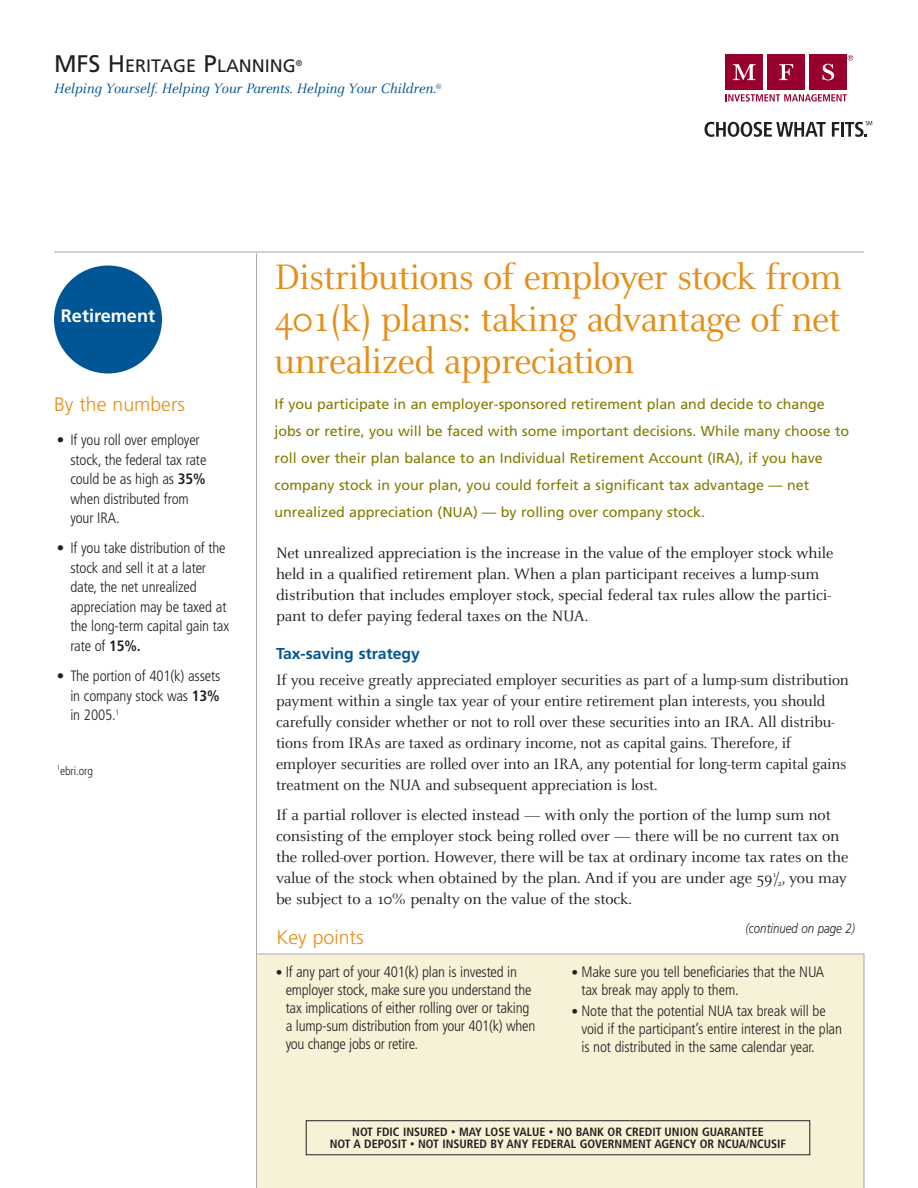
<style>
.page{position:relative;width:918px;height:1188px;background:#fff}
.page>*{position:absolute;margin:0;border:0;box-sizing:border-box;transform-origin:0 0}
.t1{font:39px/42px "Celeste";letter-spacing:-.02em;color:#e58e19;text-align:justify}
.t2{font:300 19.5px "Frutiger";color:#e58e19}
.t3{font:700 18.15px "Frutiger";color:#fff}
.t4{font:18px "Frutiger";color:#231f20}
.t5{font:16.5px/21px "Celeste";letter-spacing:-.01em;color:#231f20}
.t6{font:700 15.75px "Frutiger";color:#005594}
.t7{font:300 condensed 15px/19.5px "Frutiger";letter-spacing:-.01em;color:#231f20}
.t8{font:italic 15px "Celeste";letter-spacing:.005em;color:#005594}
.t9{font:14.25px/27px "Frutiger";color:#827c00}
.t10{font:italic 300 13.5px "Frutiger";color:#231f20;scale:.85 1}
.t11{font:700 condensed 12px/12px "Frutiger";color:#231f20;text-align:center}
.t12{font:300 condensed 12px "Frutiger";letter-spacing:-.01em;color:#231f20}
.t13{font:italic 6.75px "Celeste";color:#005594}
.s1{font-size:24px}
.s2{font-weight:700}
.s3{font-size:13.5px}
.s4{font-size:9px}
</style>
<div class="page">
<hr style="left:54px;top:252px;width:810px;height:1px;background:#a8a9ad">
<div style="left:725px;top:55px;width:38px;height:35px;background:#98012d"></div>
<div style="left:767px;top:55px;width:38px;height:35px;background:#98012d"></div>
<div style="left:809px;top:55px;width:38px;height:35px;background:#98012d"></div>
<svg style="left:733px;top:64px;width:23px;height:16px"></svg>
<svg style="left:779px;top:64px;width:14px;height:16px"></svg>
<svg style="left:823px;top:64px;width:11px;height:16px"></svg>
<svg style="left:725px;top:94px;width:122px;height:8px"></svg>
<svg style="left:848px;top:55px;width:5px;height:6px"></svg>
<svg style="left:705px;top:122px;width:121px;height:15px"></svg>
<svg style="left:832px;top:122px;width:7px;height:15px"></svg>
<hr style="left:841px;top:122px;width:3px;height:15px;background:#231f20">
<svg style="left:845px;top:121px;width:27px;height:16px"></svg>
<div style="left:256px;top:954px;width:608px;height:234px;background:#f7f1d7"></div>
<hr style="left:256px;top:254px;width:1px;height:934px;background:#a8a9ad">
<div style="left:306px;top:1121px;width:504px;height:34px;border:1px solid #231f20"></div>
<hr style="left:256px;top:954px;width:608px;height:1px;background:#a8a9ad">
<hr style="left:864px;top:954px;width:1px;height:234px;background:#a8a9ad">
<div style="left:54px;top:266px;width:108px;height:108px;background:#005594;border-radius:50%"></div>
<p class="t4" style="left:54px;top:58px;width:250px"><span class="s1">MFS H</span>ERITAGE <span class="s1">P</span>LANNING<sup>®</sup></p>
<p class="t8" style="left:54px;top:81px;width:384px">Helping Yourself. Helping Your Parents. Helping Your Children.</p>
<p class="t13" style="left:436px;top:83px;width:7px">®</p>
<p class="t3" style="left:61px;top:308px;width:96px">Retirement</p>
<p class="t2" style="left:54px;top:396px;width:133px">By the numbers</p>
<p class="t7" style="left:70px;top:431px;width:137px;text-indent:-14px">• If you roll over employer stock, the federal tax rate could be as high as <span class="s2">35% </span>when distributed from your IRA.</p>
<p class="t7" style="left:70px;top:540px;width:160px;text-indent:-14px">• If you take distribution of the stock and sell it at a later date, the net unrealized appreciation may be taxed at the long-term capital gain tax rate of <span class="s2">15%.</span></p>
<p class="t7" style="left:70px;top:667px;width:151px;text-align:justify;text-indent:-14px">• The portion of 401(k) assets in company stock was <span class="s2">13% </span>in 2005.<sup>1</sup></p>
<p class="t12" style="left:57px;top:766px;width:38px"><sup>1</sup>ebri.org</p>
<h1 class="t1" style="left:274px;top:260px;width:569px">Distributions of employer stock from 401(k) plans: taking advantage of net unrealized appreciation</h1>
<p class="t9" style="left:274px;top:392px;width:576px">If you participate in an employer-sponsored retirement plan and decide to change jobs or retire, you will be faced with some important decisions. While many choose to roll over their plan balance to an Individual Retirement Account (IRA), if you have company stock in your plan, you could forfeit a significant tax advantage — net unrealized appreciation (NUA) — by rolling over company stock.</p>
<p class="t5" style="left:276px;top:544px;width:559px">Net unrealized appreciation is the increase in the value of the employer stock while held in a qualified retirement plan. When a plan participant receives a lump-sum distribution that includes employer stock, special federal tax rules allow the partici&shy;pant to defer paying federal taxes on the NUA.</p>
<p class="t6" style="left:276px;top:647px;width:145px">Tax-saving strategy</p>
<p class="t5" style="left:276px;top:671px;width:574px">If you receive greatly appreciated employer securities as part of a lump-sum distribution payment within a single tax year of your entire retirement plan interests, you should carefully consider whether or not to roll over these securities into an IRA. All distribu&shy;tions from IRAs are taxed as ordinary income, not as capital gains. Therefore, if employer securities are rolled over into an IRA, any potential for long-term capital gains treatment on the NUA and subsequent appreciation is lost.</p>
<p class="t5" style="left:276px;top:806px;width:574px">If a partial rollover is elected instead — with only the portion of the lump sum not consisting of the employer stock being rolled over — there will be no current tax on the rolled-over portion. However, there will be tax at ordinary income tax rates on the value of the stock when obtained by the plan. And if you are under age 59<sup>1</sup>/<sub>2</sub>, you may be subject to a 10% penalty on the value of the stock.</p>
<p class="t2" style="left:276px;top:929px;width:89px">Key points</p>
<p class="t10" style="left:746px;top:922px;width:130px">(continued on page 2)</p>
<p class="t7" style="left:286px;top:964px;width:251px;line-height:18px;text-indent:-10px"><span class="s3">•</span> If any part of your 401(k) plan is invested in employer stock, make sure you understand the tax implications of either rolling over or taking a lump-sum distribution from your 401(k) when you change jobs or retire.</p>
<p class="t7" style="left:581px;top:964px;width:244px;line-height:18px;text-indent:-10px"><span class="s3">•</span> Make sure you tell beneficiaries that the NUA tax break may apply to them.</p>
<p class="t7" style="left:581px;top:1003px;width:262px;line-height:18px;text-indent:-10px"><span class="s3">•</span> Note that the potential NUA tax break will be void if the participant’s entire interest in the plan is not distributed in the same calendar year.</p>
<p class="t11" style="left:330px;top:1127px;width:458px">NOT FDIC INSURED <span class="s4">•</span> MAY LOSE VALUE <span class="s4">•</span> NO BANK OR CREDIT UNION GUARANTEE<br>NOT A DEPOSIT <span class="s4">•</span> NOT INSURED BY ANY FEDERAL GOVERNMENT AGENCY OR NCUA/NCUSIF</p>
</div>
